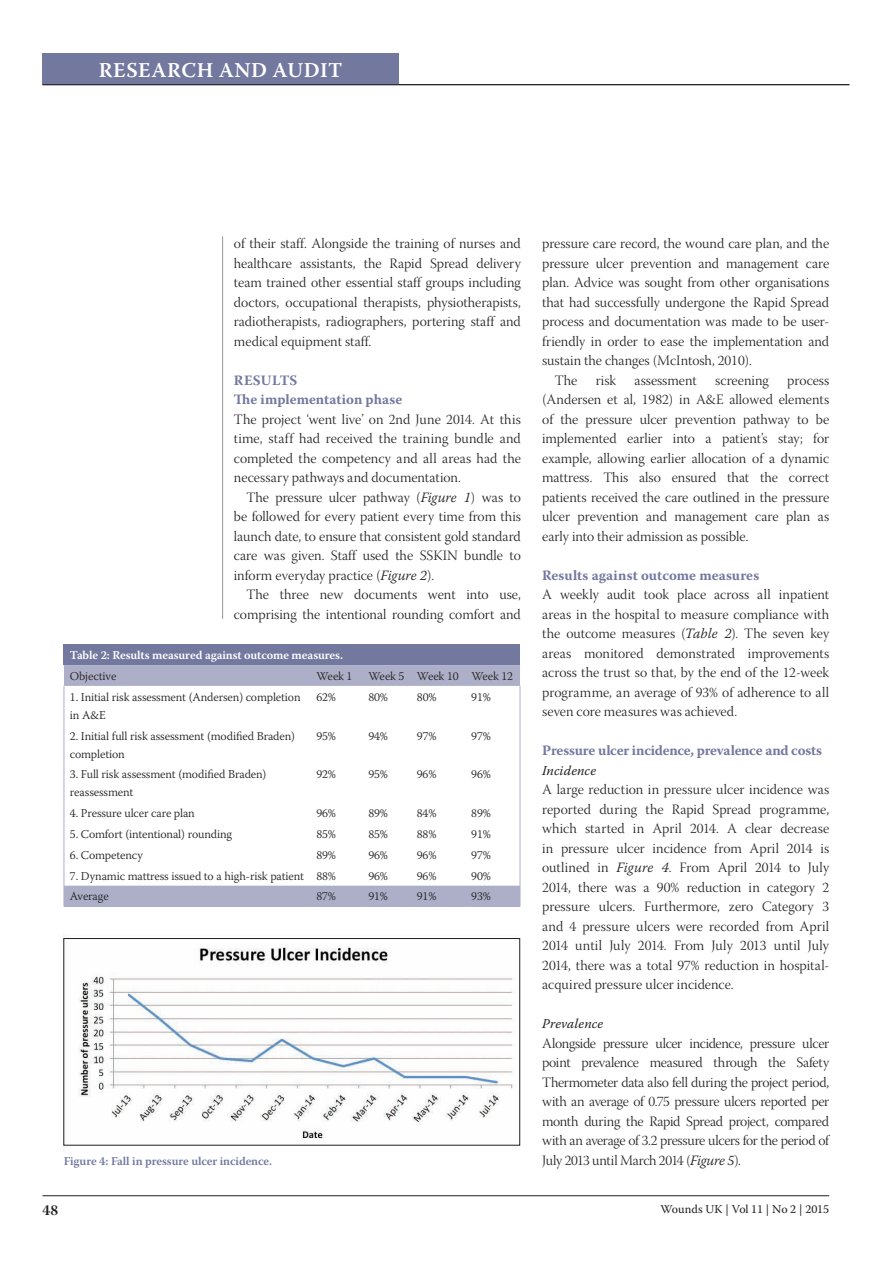
<style>
.page{position:relative;width:893px;height:1263px;background:#fff}
.page>*{position:absolute;margin:0;border:0;box-sizing:border-box;transform-origin:0 0}
.t1{font:600 21px "Warnock Pro";letter-spacing:.025em;color:#fff}
.t2{font:15px "Warnock Pro Bold Subh";color:#231f20}
.t3{font:14.25px/19.5px "Warnock Pro Light Subh";color:#231f20;text-align:justify}
.t4{font:700 14.25px/19.5px "Warnock Pro";letter-spacing:-.005em;color:#73789f}
.t5{font:italic 13.5px "Warnock Pro";letter-spacing:.015em;color:#231f20}
.t6{font:300 12px/18px "Warnock Pro";letter-spacing:-.01em;color:#231f20}
.t7{font:600 12px "Warnock Pro";letter-spacing:-.01em;color:#fff}
.t8{font:600 12px "Warnock Pro";letter-spacing:-.01em;color:#73789f}
.t9{font:12px "Warnock Pro";letter-spacing:-.005em;color:#231f20}
.s1{font-family:"Warnock Pro";font-weight:300;font-style:italic}
</style>
<div class="page">
<hr style="left:43px;top:1195px;width:786px;height:1px;background:#231f20">
<hr style="left:222px;top:236px;width:1px;height:383px;background:#939598">
<div style="left:43px;top:53px;width:356px;height:32px;background:#73789f"></div>
<hr style="left:43px;top:84px;width:806px;height:1px;background:#231f20">
<div style="left:64px;top:644px;width:456px;height:21px;background:#73789f"></div>
<svg style="left:64px;top:665px;width:456px;height:241px"></svg>
<hr style="left:64px;top:686px;width:1px;height:39px;background:#adafc9">
<hr style="left:520px;top:686px;width:1px;height:39px;background:#adafc9">
<hr style="left:64px;top:725px;width:1px;height:38px;background:#adafc9">
<hr style="left:520px;top:725px;width:1px;height:38px;background:#adafc9">
<hr style="left:64px;top:763px;width:1px;height:39px;background:#adafc9">
<hr style="left:520px;top:763px;width:1px;height:39px;background:#adafc9">
<svg style="left:64px;top:802px;width:1px;height:104px"></svg>
<svg style="left:520px;top:802px;width:1px;height:104px"></svg>
<hr style="left:64px;top:906px;width:246px;height:1px;background:#adafc9">
<hr style="left:310px;top:906px;width:52px;height:1px;background:#adafc9">
<hr style="left:362px;top:906px;width:49px;height:1px;background:#adafc9">
<hr style="left:411px;top:906px;width:54px;height:1px;background:#adafc9">
<hr style="left:465px;top:906px;width:55px;height:1px;background:#adafc9">
<img style="left:64px;top:934px;width:456px;height:212px">
<div style="left:64px;top:938px;width:456px;height:207px;border:1px solid #231f20"></div>
<h1 class="t1" style="left:99px;top:57px;width:245px">RESEARCH AND AUDIT</h1>
<p class="t3" style="left:234px;top:236px;width:289px">of their staff. Alongside the training of nurses and healthcare assistants, the Rapid Spread delivery team trained other essential staff groups including doctors, occupational therapists, physiotherapists, radiotherapists, radiographers, portering staff and medical equipment staff.</p>
<p class="t4" style="left:234px;top:370px;width:170px">RESULTS<br>The implementation phase</p>
<p class="t3" style="left:234px;top:411px;width:289px">The project ‘went live’ on 2nd June 2014. At this time, staff had received the training bundle and completed the competency and all areas had the necessary pathways and documentation.</p>
<p class="t3" style="left:234px;top:489px;width:289px;text-indent:13px">The pressure ulcer pathway (<span class="s1">Figure 1</span>) was to be followed for every patient every time from this launch date, to ensure that consistent gold standard care was given. Staff used the SSKIN bundle to inform everyday practice (<span class="s1">Figure 2</span>).</p>
<p class="t3" style="left:234px;top:586px;width:289px;text-align:right">The three new documents went into use, comprising the intentional rounding comfort and</p>
<p class="t7" style="left:70px;top:648px;width:275px">Table 2: Results measured against outcome measures.</p>
<p class="t6" style="left:70px;top:667px;width:48px">Objective</p>
<p class="t6" style="left:316px;top:667px;width:38px">Week 1</p>
<p class="t6" style="left:368px;top:667px;width:146px">Week 5 Week 10 Week 12</p>
<p class="t6" style="left:70px;top:687px;width:232px">1. Initial risk assessment (Andersen) completion in A&amp;E</p>
<p class="t6" style="left:316px;top:687px;width:21px">62%</p>
<p class="t6" style="left:368px;top:687px;width:21px">80%</p>
<p class="t6" style="left:417px;top:687px;width:21px">80%</p>
<p class="t6" style="left:471px;top:687px;width:21px">91%</p>
<p class="t6" style="left:70px;top:726px;width:227px">2. Initial full risk assessment (modified Braden) completion</p>
<p class="t6" style="left:316px;top:726px;width:21px">95%</p>
<p class="t6" style="left:368px;top:726px;width:21px">94%</p>
<p class="t6" style="left:417px;top:726px;width:21px">97%</p>
<p class="t6" style="left:471px;top:726px;width:21px">97%</p>
<p class="t6" style="left:70px;top:765px;width:198px">3. Full risk assessment (modified Braden) reassessment</p>
<p class="t6" style="left:316px;top:765px;width:21px">92%</p>
<p class="t6" style="left:368px;top:765px;width:21px">95%</p>
<p class="t6" style="left:417px;top:765px;width:21px">96%</p>
<p class="t6" style="left:471px;top:765px;width:21px">96%</p>
<p class="t6" style="left:70px;top:804px;width:126px">4. Pressure ulcer care plan</p>
<p class="t6" style="left:316px;top:804px;width:21px">96%</p>
<p class="t6" style="left:368px;top:804px;width:21px">89%</p>
<p class="t6" style="left:417px;top:804px;width:21px">84%</p>
<p class="t6" style="left:471px;top:804px;width:21px">89%</p>
<p class="t6" style="left:70px;top:825px;width:164px">5. Comfort (intentional) rounding</p>
<p class="t6" style="left:316px;top:825px;width:21px">85%</p>
<p class="t6" style="left:368px;top:825px;width:21px">85%</p>
<p class="t6" style="left:417px;top:825px;width:21px">88%</p>
<p class="t6" style="left:471px;top:825px;width:21px">91%</p>
<p class="t6" style="left:70px;top:846px;width:74px">6. Competency</p>
<p class="t6" style="left:316px;top:846px;width:21px">89%</p>
<p class="t6" style="left:368px;top:846px;width:21px">96%</p>
<p class="t6" style="left:417px;top:846px;width:21px">96%</p>
<p class="t6" style="left:471px;top:846px;width:21px">97%</p>
<p class="t6" style="left:70px;top:866px;width:268px">7. Dynamic mattress issued to a high-risk patient 88%</p>
<p class="t6" style="left:368px;top:866px;width:21px">96%</p>
<p class="t6" style="left:417px;top:866px;width:21px">96%</p>
<p class="t6" style="left:471px;top:866px;width:21px">90%</p>
<p class="t6" style="left:70px;top:887px;width:40px">Average</p>
<p class="t6" style="left:316px;top:887px;width:21px">87%</p>
<p class="t6" style="left:368px;top:887px;width:21px">91%</p>
<p class="t6" style="left:417px;top:887px;width:21px">91%</p>
<p class="t6" style="left:471px;top:887px;width:21px">93%</p>
<p class="t8" style="left:64px;top:1154px;width:210px">Figure 4: Fall in pressure ulcer incidence.</p>
<p class="t2" style="left:43px;top:1201px;width:17px">48</p>
<p class="t3" style="left:542px;top:235px;width:289px">pressure care record, the wound care plan, and the</p>
<p class="t3" style="left:542px;top:255px;width:288px">pressure ulcer prevention and management care</p>
<p class="t3" style="left:542px;top:274px;width:289px">plan. Advice was sought from other organisations</p>
<p class="t3" style="left:542px;top:294px;width:288px">that had successfully undergone the Rapid Spread</p>
<p class="t3" style="left:542px;top:313px;width:288px">process and documentation was made to be user-</p>
<p class="t3" style="left:542px;top:333px;width:289px">friendly in order to ease the implementation and</p>
<p class="t3" style="left:542px;top:352px;width:211px">sustain the changes (McIntosh, 2010).</p>
<p class="t3" style="left:555px;top:372px;width:24px">The</p>
<p class="t3" style="left:596px;top:372px;width:22px">risk</p>
<p class="t3" style="left:634px;top:372px;width:64px">assessment</p>
<p class="t3" style="left:715px;top:372px;width:55px">screening</p>
<p class="t3" style="left:542px;top:372px;width:289px;text-indent:245px">process (Andersen et al, 1982) in A&amp;E allowed elements of the pressure ulcer prevention pathway to be implemented earlier into a patient’s stay; for example, allowing earlier allocation of a dynamic mattress. This also ensured that the correct patients received the care outlined in the pressure ulcer prevention and management care plan as early into their admission as possible.</p>
<p class="t4" style="left:542px;top:565px;width:219px">Results against outcome measures</p>
<p class="t3" style="left:542px;top:586px;width:289px">A weekly audit took place across all inpatient areas in the hospital to measure compliance with the outcome measures (<span class="s1">Table 2</span>). The seven key areas monitored demonstrated improvements across the trust so that, by the end of the 12-week programme, an average of 93% of adherence to all seven core measures was achieved.</p>
<p class="t4" style="left:542px;top:740px;width:281px">Pressure ulcer incidence, prevalence and costs</p>
<p class="t5" style="left:542px;top:762px;width:55px">Incidence</p>
<p class="t3" style="left:542px;top:782px;width:289px">A large reduction in pressure ulcer incidence was reported during the Rapid Spread programme, which started in April 2014. A clear decrease in pressure ulcer incidence from April 2014 is outlined in <span class="s1">Figure 4</span>. From April 2014 to July 2014, there was a 90% reduction in category 2 pressure ulcers. Furthermore, zero Category 3 and 4 pressure ulcers were recorded from April 2014 until July 2014. From July 2013 until July 2014, there was a total 97% reduction in hospital&shy;acquired pressure ulcer incidence.</p>
<p class="t5" style="left:542px;top:1016px;width:62px">Prevalence</p>
<p class="t3" style="left:542px;top:1035px;width:289px">Alongside pressure ulcer incidence, pressure ulcer point prevalence measured through the Safety Thermometer data also fell during the project period, with an average of 0.75 pressure ulcers reported per month during the Rapid Spread project, compared with an average of 3.2 pressure ulcers for the period of July 2013 until March 2014 (<span class="s1">Figure 5</span>).</p>
<p class="t9" style="left:660px;top:1202px;width:170px">Wounds UK | Vol 11 | No 2 | 2015</p>
</div>
